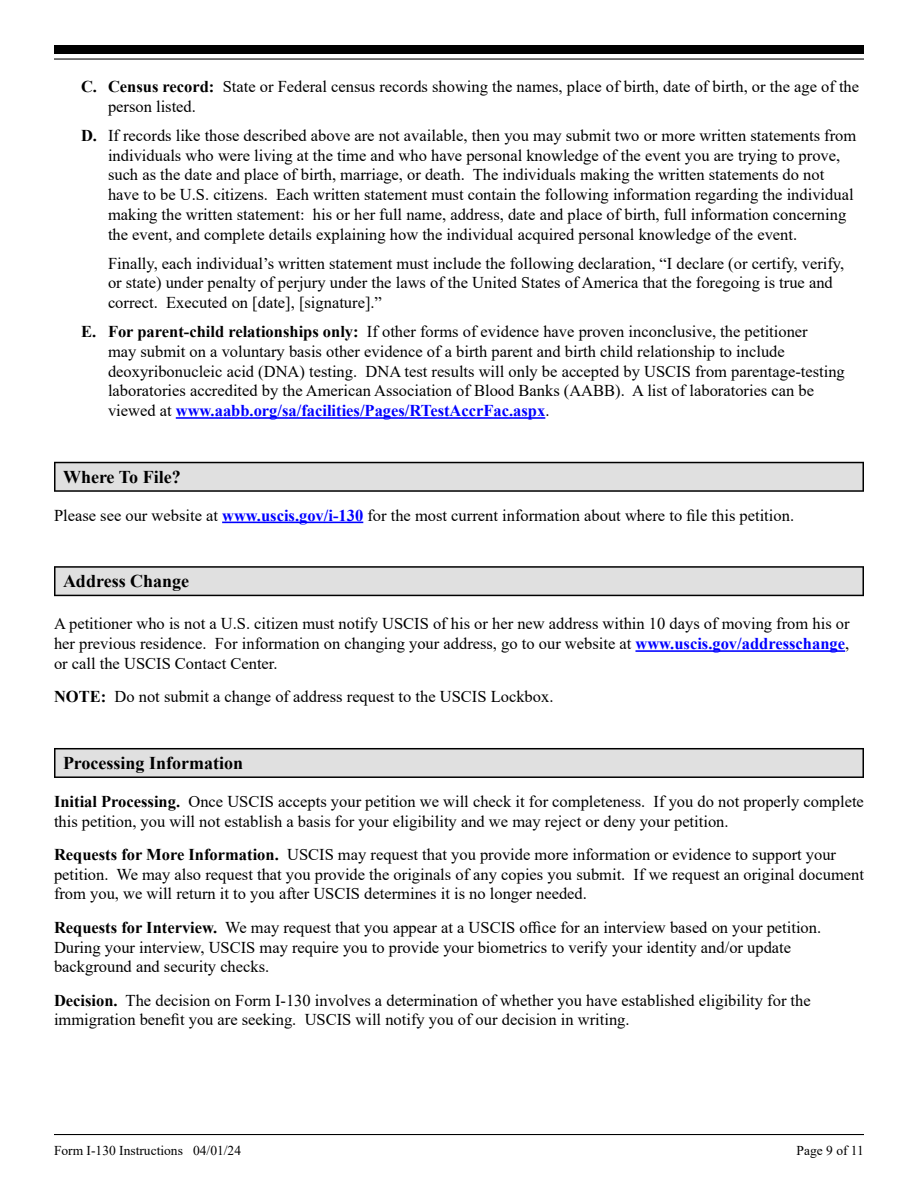
<style>
.page{position:relative;width:918px;height:1188px;background:#fff}
.page>*{position:absolute;margin:0;border:0;box-sizing:border-box;transform-origin:0 0}
.Section_Header_1__T{font:700 18px "Times New Roman";color:#000}
.Body_Lead-in_Extra_Space_1__T{font:16.5px/19.8px "Times New Roman";color:#000}
.Body_1__T{font:16.5px/19.8px "Times New Roman";color:#000;text-align:justify}
.Body_Indent_2__T{font:16.5px/19.8px "Times New Roman";color:#000}
.Body_Lead-in__T{font:16.5px/19.8px "Times New Roman";color:#000}
.t1{font:13.5px "Times New Roman";color:#000}
.s1{font-weight:700}
.s2{font-weight:700;color:#00f}
</style>
<div class="page">
<hr style="left:54px;top:1134px;width:810px;height:1px;background:#000">
<div style="left:54px;top:45px;width:810px;height:9px;background:#000"></div>
<hr style="left:54px;top:58px;width:810px;height:2px;background:#000">
<hr style="left:176px;top:417px;width:369px;height:2px;background:#00f">
<svg style="left:54px;top:462px;width:810px;height:30px;fill:#393939"></svg>
<div style="left:56px;top:463px;width:806px;height:27px;background:#e0e0e0"></div>
<hr style="left:222px;top:522px;width:141px;height:1px;background:#00f">
<svg style="left:54px;top:566px;width:810px;height:30px"></svg>
<div style="left:56px;top:568px;width:806px;height:27px;background:#e0e0e0"></div>
<hr style="left:635px;top:650px;width:210px;height:2px;background:#00f">
<div style="left:54px;top:748px;width:810px;height:30px;background:#6a6a6a"></div>
<div style="left:56px;top:749px;width:806px;height:27px;background:#e0e0e0"></div>
<p class="Body_Lead-in_Extra_Space_1__T" style="left:108px;top:76px;width:753px;text-indent:-27px"><span class="s1">C. Census record:</span> State or Federal census records showing the names, place of birth, date of birth, or the age of the person listed.</p>
<p class="Body_Lead-in_Extra_Space_1__T" style="left:108px;top:125px;width:750px;text-indent:-27px"><span class="s1">D.</span> If records like those described above are not available, then you may submit two or more written statements from individuals who were living at the time and who have personal knowledge of the event you are trying to prove, such as the date and place of birth, marriage, or death. The individuals making the written statements do not have to be U.S. citizens. Each written statement must contain the following information regarding the individual making the written statement: his or her full name, address, date and place of birth, full information concerning the event, and complete details explaining how the individual acquired personal knowledge of the event.</p>
<p class="Body_Indent_2__T" style="left:108px;top:253px;width:738px">Finally, each individual’s written statement must include the following declaration, “I declare (or certify, verify, or state) under penalty of perjury under the laws of the United States of America that the foregoing is true and correct. Executed on [date], [signature].”</p>
<p class="Body_Lead-in_Extra_Space_1__T" style="left:108px;top:321px;width:738px;text-indent:-27px"><span class="s1">E. For parent-child relationships only:</span> If other forms of evidence have proven inconclusive, the petitioner<br>may submit on a voluntary basis other evidence of a birth parent and birth child relationship to include deoxyribonucleic acid (DNA) testing. DNA test results will only be accepted by USCIS from parentage-testing laboratories accredited by the American Association of Blood Banks (AABB). A list of laboratories can be viewed at <span class="s2">www.aabb.org/sa/facilities/Pages/RTestAccrFac.aspx</span>.</p>
<p class="Section_Header_1__T" style="left:63px;top:464px;width:119px">Where To File?</p>
<p class="Body_1__T" style="left:54px;top:505px;width:742px">Please see our website at <span class="s2">www.uscis.gov/i-130</span> for the most current information about where to file this petition.</p>
<p class="Section_Header_1__T" style="left:63px;top:568px;width:128px">Address Change</p>
<p class="Body_1__T" style="left:54px;top:614px;width:797px">A petitioner who is not a U.S. citizen must notify USCIS of his or her new address within 10 days of moving from his or her previous residence. For information on changing your address, go to our website at <span class="s2">www.uscis.gov/addresschange</span>, or call the USCIS Contact Center.</p>
<p class="Body_1__T" style="left:54px;top:686px;width:501px"><span class="s1">NOTE:</span> Do not submit a change of address request to the USCIS Lockbox.</p>
<p class="Section_Header_1__T" style="left:63px;top:750px;width:182px">Processing Information</p>
<p class="Body_Lead-in__T" style="left:54px;top:791px;width:811px"><span class="s1">Initial Processing.</span> Once USCIS accepts your petition we will check it for completeness. If you do not properly complete this petition, you will not establish a basis for your eligibility and we may reject or deny your petition.</p>
<p class="Body_Lead-in_Extra_Space_1__T" style="left:54px;top:844px;width:812px"><span class="s1">Requests for More Information.</span> USCIS may request that you provide more information or evidence to support your petition. We may also request that you provide the originals of any copies you submit. If we request an original document from you, we will return it to you after USCIS determines it is no longer needed.</p>
<p class="Body_Lead-in_Extra_Space_1__T" style="left:54px;top:917px;width:769px"><span class="s1">Requests for Interview.</span> We may request that you appear at a USCIS office for an interview based on your petition.<br>During your interview, USCIS may require you to provide your biometrics to verify your identity and/or update background and security checks.</p>
<p class="Body_Lead-in_Extra_Space_1__T" style="left:54px;top:990px;width:758px"><span class="s1">Decision.</span> The decision on Form I-130 involves a determination of whether you have established eligibility for the immigration benefit you are seeking. USCIS will notify you of our decision in writing.</p>
<p class="t1" style="left:54px;top:1141px;width:189px">Form I-130 Instructions 04/01/24</p>
<p class="t1" style="left:797px;top:1141px;width:69px">Page 9 of 11</p>
</div>
